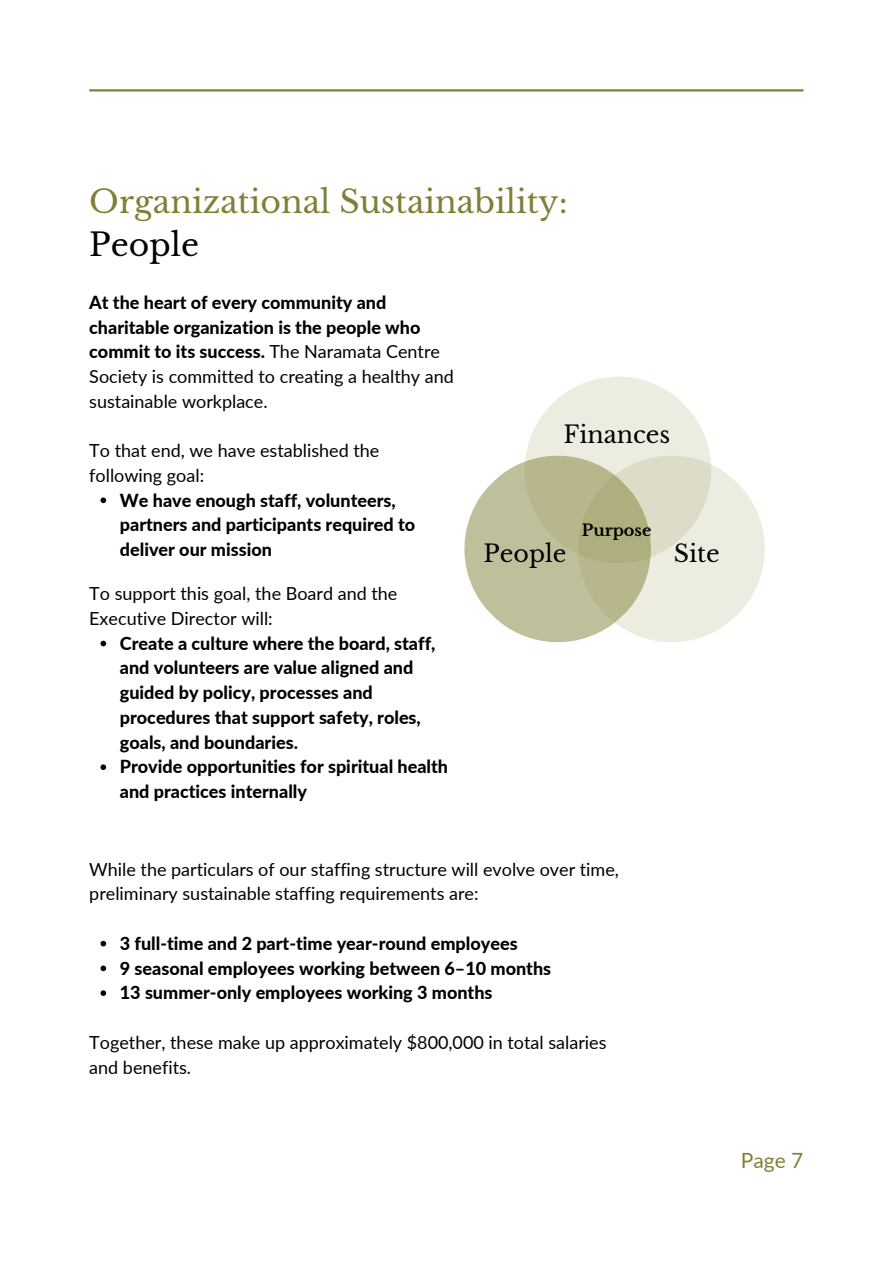
<style>
.page{position:relative;width:893px;height:1264px;background:#fff}
.page>*{position:absolute;margin:0;border:0;box-sizing:border-box;transform-origin:0 0}
.t1{font:31.5px "Libre Baskerville";color:#817f35}
.t2{font:31.5px "Libre Baskerville";color:#000}
.t3{font:23.7px "Libre Baskerville";color:#000}
.t4{font:21px "Lato";color:#817f35}
.t5{font:800 18px/24.8px "Lato";color:#000}
.t6{font:18px/24.8px "Lato";color:#000}
.t7{font:700 16.05px "Libre Baskerville";color:#000}
.s1{font-weight:400}
</style>
<div class="page">
<hr style="left:89px;top:89px;width:714px;height:2px;background:#817f35">
<svg style="left:464px;top:376px;width:301px;height:267px"></svg>
<svg style="left:100px;top:497px;width:6px;height:6px"></svg>
<svg style="left:100px;top:640px;width:6px;height:6px"></svg>
<svg style="left:100px;top:764px;width:6px;height:6px"></svg>
<svg style="left:100px;top:940px;width:6px;height:6px"></svg>
<svg style="left:100px;top:965px;width:6px;height:6px"></svg>
<svg style="left:100px;top:990px;width:6px;height:5px"></svg>
<p class="t1" style="left:89px;top:182px;width:480px">Organizational Sustainability:</p>
<p class="t2" style="left:89px;top:226px;width:111px">People</p>
<p class="t5" style="left:89px;top:289px;width:366px">At the heart of every community and charitable organization is the people who commit to its success. <span class="s1">The Naramata Centre Society is committed to creating a healthy and sustainable workplace.</span></p>
<p class="t6" style="left:89px;top:437px;width:292px">To that end, we have established the following goal:</p>
<p class="t5" style="left:120px;top:487px;width:297px">We have enough staff, volunteers, partners and participants required to deliver our mission</p>
<p class="t6" style="left:89px;top:581px;width:309px">To support this goal, the Board and the<br>Executive Director will:</p>
<p class="t5" style="left:120px;top:630px;width:317px">Create a culture where the board, staff, and volunteers are value aligned and guided by policy, processes and procedures that support safety, roles, goals, and boundaries.</p>
<p class="t5" style="left:120px;top:754px;width:330px">Provide opportunities for spiritual health and practices internally</p>
<p class="t3" style="left:563px;top:420px;width:108px">Finances</p>
<p class="t3" style="left:483px;top:539px;width:84px">People</p>
<p class="t7" style="left:582px;top:520px;width:71px">Purpose</p>
<p class="t3" style="left:673px;top:539px;width:47px">Site</p>
<p class="t6" style="left:89px;top:856px;width:531px">While the particulars of our staffing structure will evolve over time, preliminary sustainable staffing requirements are:</p>
<p class="t5" style="left:120px;top:930px;width:399px">3 full-time and 2 part-time year-round employees</p>
<p class="t5" style="left:120px;top:955px;width:433px">9 seasonal employees working between 6–10 months</p>
<p class="t5" style="left:120px;top:979px;width:374px">13 summer-only employees working 3 months</p>
<p class="t6" style="left:89px;top:1029px;width:518px">Together, these make up approximately $800,000 in total salaries and benefits.</p>
<p class="t4" style="left:740px;top:1147px;width:64px">Page 7</p>
</div>
